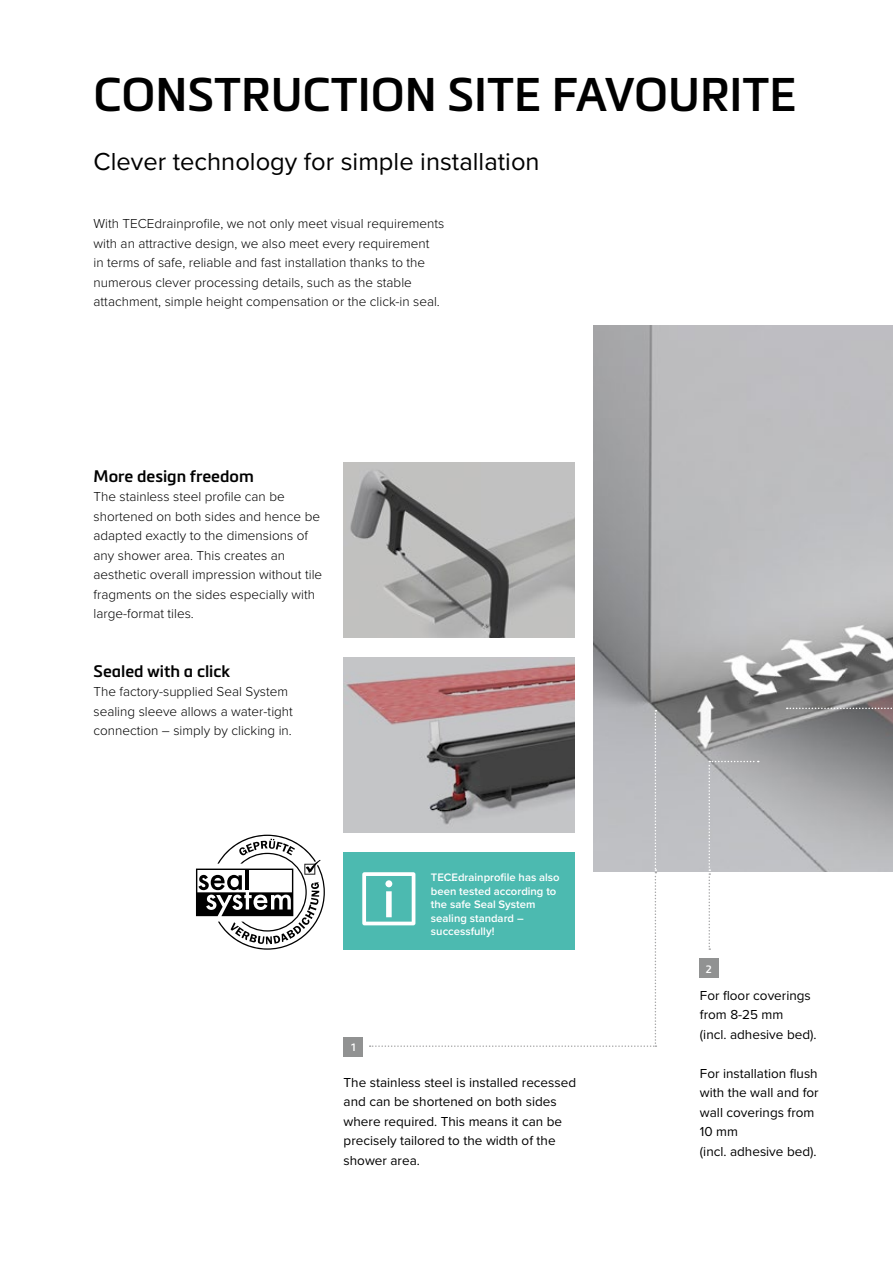
<style>
.page{position:relative;width:893px;height:1263px;background:#fff}
.page>*{position:absolute;margin:0;border:0;box-sizing:border-box;transform-origin:0 0}
.t1{font:600 46.5px "Metronic Pro";color:#000}
.t2{font:25.5px "Proxima Nova";color:#000}
.t3{font:600 16.5px "Metronic Pro";color:#000}
.t4{font:300 13.5px/19.5px "Proxima Nova";color:#000}
.t5{font:13.5px/19.5px "Proxima Nova";color:#000}
.t6{font:600 11.25px/13.5px "Proxima Nova";color:#fff}
.t7{font:600 10.5px "Metronic Pro";color:#fff}
</style>
<div class="page">
<img style="left:344px;top:462px;width:231px;height:176px">
<img style="left:344px;top:657px;width:231px;height:176px">
<img style="left:594px;top:326px;width:299px;height:546px">
<div style="left:344px;top:853px;width:231px;height:97px;background:#4cbab0"></div>
<svg style="left:196px;top:835px;width:129px;height:115px"></svg>
<svg style="left:362px;top:710px;width:294px;height:337px"></svg>
<div style="left:344px;top:1037px;width:19px;height:19px;background:#919292"></div>
<div style="left:699px;top:959px;width:20px;height:19px;background:#919292"></div>
<svg style="left:708px;top:761px;width:51px;height:189px"></svg>
<svg style="left:787px;top:708px;width:106px;height:1px"></svg>
<h1 class="t1" style="left:94px;top:66px;width:705px">CONSTRUCTION SITE FAVOURITE</h1>
<h2 class="t2" style="left:94px;top:142px;width:448px">Clever technology for simple installation</h2>
<p class="t4" style="left:94px;top:213px;width:352px">With TECEdrainprofile, we not only meet visual requirements with an attractive design, we also meet every requirement<br>in terms of safe, reliable and fast installation thanks to the numerous clever processing details, such as the stable attachment, simple height compensation or the click-in seal.</p>
<p class="t3" style="left:94px;top:466px;width:162px">More design freedom</p>
<p class="t4" style="left:94px;top:486px;width:230px">The stainless steel profile can be shortened on both sides and hence be adapted exactly to the dimensions of any shower area. This creates an aesthetic overall impression without tile fragments on the sides especially with large-format tiles.</p>
<p class="t3" style="left:94px;top:661px;width:138px">Sealed with a click</p>
<p class="t4" style="left:94px;top:681px;width:201px">The factory-supplied Seal System sealing sleeve allows a water-tight connection – simply by clicking in.</p>
<p class="t7" style="left:350px;top:1040px;width:8px">1</p>
<p class="t6" style="left:431px;top:870px;width:130px">TECEdrainprofile has also been tested according to the safe Seal System sealing standard – successfully!</p>
<p class="t5" style="left:344px;top:1072px;width:234px">The stainless steel is installed recessed and can be shortened on both sides where required. This means it can be precisely tailored to the width of the shower area.</p>
<p class="t7" style="left:706px;top:962px;width:8px">2</p>
<p class="t5" style="left:700px;top:985px;width:118px">For floor coverings from 8-25 mm<br>(incl. adhesive bed).</p>
<p class="t5" style="left:700px;top:1063px;width:120px">For installation flush with the wall and for wall coverings from<br>10 mm<br>(incl. adhesive bed).</p>
</div>
